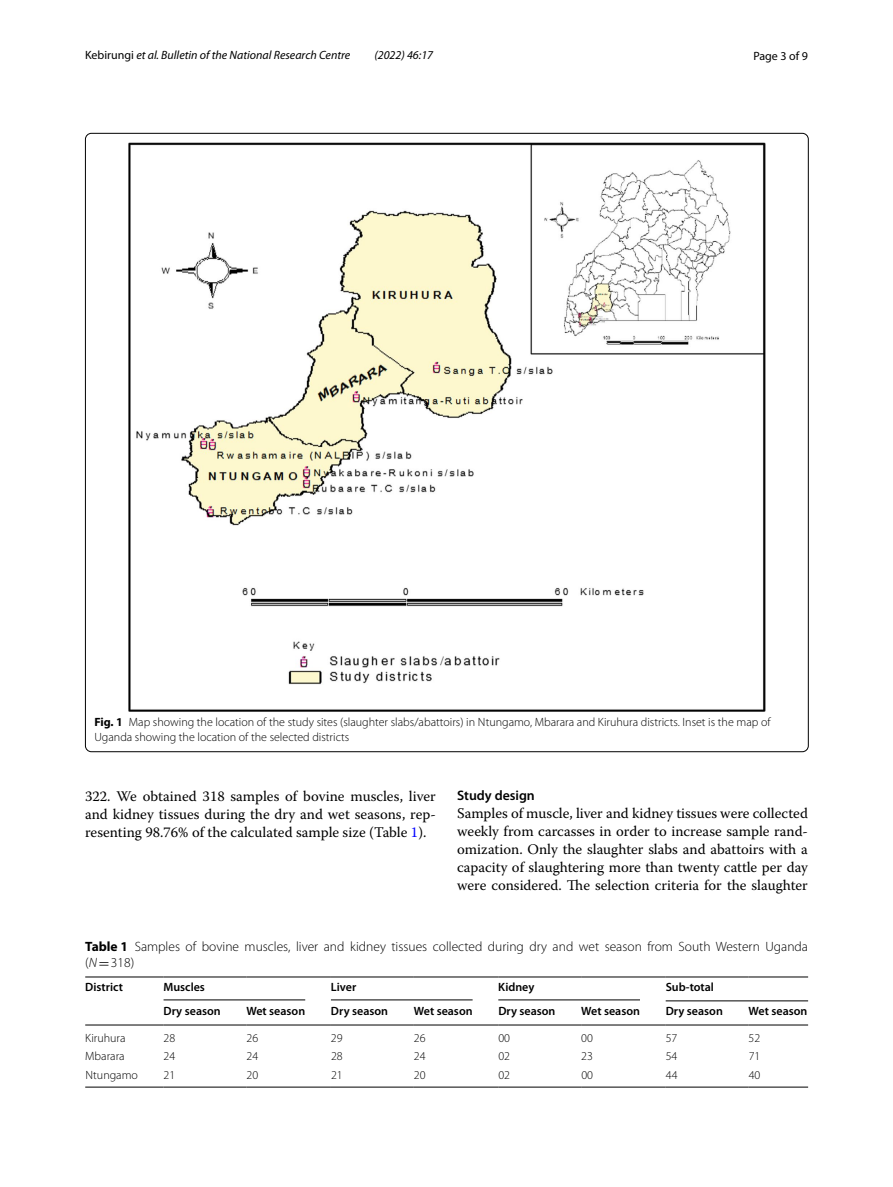
<style>
.page{position:relative;width:893px;height:1187px;background:#fff}
.page>*{position:absolute;margin:0;border:0;box-sizing:border-box;transform-origin:0 0}
.t1{font:14.7px/18px "Warnock Pro";color:#000;text-align:justify}
.t2{font:600 13.8px "Myriad Pro";color:#000}
.t3{font:300 13.5px/16.5px "Myriad Pro";color:#000}
.t4{font:300 12px/15px "Myriad Pro";color:#000}
.t5{font:600 12px "Myriad Pro";color:#000}
.t6{font:italic 12px "Myriad Pro";color:#000}
.t7{font:12px "Myriad Pro";color:#000}
.s1{font-style:normal}
.s2{font-weight:700}
.s3{color:#00f}
.s4{font-style:italic}
.s5{font-family:"MTSY";font-weight:400}
</style>
<div class="page">
<img style="left:129px;top:142px;width:636px;height:569px">
<hr style="left:85px;top:976px;width:79px;height:1px;background:#000">
<hr style="left:85px;top:1024px;width:79px;height:1px;background:#000">
<hr style="left:164px;top:976px;width:82px;height:1px;background:#000">
<hr style="left:246px;top:976px;width:85px;height:1px;background:#000">
<hr style="left:331px;top:976px;width:83px;height:1px;background:#000">
<hr style="left:414px;top:976px;width:84px;height:1px;background:#000">
<hr style="left:498px;top:976px;width:83px;height:1px;background:#000">
<hr style="left:581px;top:976px;width:85px;height:1px;background:#000">
<hr style="left:666px;top:976px;width:83px;height:1px;background:#000">
<hr style="left:749px;top:976px;width:59px;height:1px;background:#000">
<hr style="left:164px;top:1024px;width:82px;height:1px;background:#000">
<hr style="left:246px;top:1024px;width:85px;height:1px;background:#000">
<hr style="left:331px;top:1024px;width:83px;height:1px;background:#000">
<hr style="left:414px;top:1024px;width:84px;height:1px;background:#000">
<hr style="left:498px;top:1024px;width:83px;height:1px;background:#000">
<hr style="left:581px;top:1024px;width:85px;height:1px;background:#000">
<hr style="left:666px;top:1024px;width:83px;height:1px;background:#000">
<hr style="left:749px;top:1024px;width:59px;height:1px;background:#000">
<hr style="left:85px;top:1086px;width:79px;height:1px;background:#000">
<hr style="left:164px;top:1086px;width:82px;height:1px;background:#000">
<hr style="left:246px;top:1086px;width:85px;height:1px;background:#000">
<hr style="left:331px;top:1086px;width:83px;height:1px;background:#000">
<hr style="left:414px;top:1086px;width:84px;height:1px;background:#000">
<hr style="left:498px;top:1086px;width:83px;height:1px;background:#000">
<hr style="left:581px;top:1086px;width:85px;height:1px;background:#000">
<hr style="left:666px;top:1086px;width:83px;height:1px;background:#000">
<hr style="left:749px;top:1086px;width:59px;height:1px;background:#000">
<hr style="left:164px;top:999px;width:141px;height:1px;background:#000">
<hr style="left:331px;top:999px;width:142px;height:1px;background:#000">
<hr style="left:498px;top:999px;width:142px;height:1px;background:#000">
<hr style="left:666px;top:1000px;width:142px;height:1px;background:#000">
<p class="t6" style="left:85px;top:48px;width:267px"><span class="s1">Kebirungi</span> et al. Bulletin of the National Research Centre</p>
<p class="t6" style="left:374px;top:48px;width:60px">(2022) 46:17</p>
<p class="t7" style="left:753px;top:48px;width:56px">Page 3 of 9</p>
<p class="t4" style="left:94px;top:715px;width:678px"><span class="s2">Fig. 1</span> Map showing the location of the study sites (slaughter slabs/abattoirs) in Ntungamo, Mbarara and Kiruhura districts. Inset is the map of<br>Uganda showing the location of the selected districts</p>
<p class="t1" style="left:85px;top:786px;width:352px">322. We obtained 318 samples of bovine muscles, liver and kidney tissues during the dry and wet seasons, rep&shy;resenting 98.76% of the calculated sample size (Table <span class="s3">1</span>).</p>
<p class="t2" style="left:457px;top:786px;width:79px">Study design</p>
<p class="t1" style="left:457px;top:804px;width:352px">Samples of muscle, liver and kidney tissues were collected weekly from carcasses in order to increase sample rand&shy;omization. Only the slaughter slabs and abattoirs with a capacity of slaughtering more than twenty cattle per day were considered. The selection criteria for the slaughter</p>
<p class="t3" style="left:85px;top:937px;width:724px"><span class="s2">Table 1</span> Samples of bovine muscles, liver and kidney tissues collected during dry and wet season from South Western Uganda (<span class="s4">N</span><span class="s5">=</span>318)</p>
<p class="t5" style="left:85px;top:979px;width:39px">District</p>
<p class="t5" style="left:164px;top:979px;width:43px">Muscles</p>
<p class="t5" style="left:331px;top:979px;width:27px">Liver</p>
<p class="t5" style="left:498px;top:979px;width:38px">Kidney</p>
<p class="t5" style="left:666px;top:979px;width:50px">Sub-total</p>
<p class="t5" style="left:164px;top:1003px;width:59px">Dry season</p>
<p class="t5" style="left:246px;top:1003px;width:60px">Wet season</p>
<p class="t5" style="left:331px;top:1003px;width:59px">Dry season</p>
<p class="t5" style="left:414px;top:1003px;width:60px">Wet season</p>
<p class="t5" style="left:498px;top:1003px;width:59px">Dry season</p>
<p class="t5" style="left:581px;top:1003px;width:60px">Wet season</p>
<p class="t5" style="left:666px;top:1003px;width:59px">Dry season</p>
<p class="t5" style="left:749px;top:1003px;width:60px">Wet season</p>
<p class="t4" style="left:85px;top:1030px;width:42px">Kiruhura</p>
<p class="t4" style="left:164px;top:1030px;width:13px">28</p>
<p class="t4" style="left:246px;top:1030px;width:13px">26</p>
<p class="t4" style="left:331px;top:1030px;width:13px">29</p>
<p class="t4" style="left:414px;top:1030px;width:13px">26</p>
<p class="t4" style="left:498px;top:1030px;width:13px">00</p>
<p class="t4" style="left:581px;top:1030px;width:13px">00</p>
<p class="t4" style="left:666px;top:1030px;width:13px">57</p>
<p class="t4" style="left:749px;top:1030px;width:13px">52</p>
<p class="t4" style="left:85px;top:1048px;width:41px">Mbarara</p>
<p class="t4" style="left:164px;top:1048px;width:13px">24</p>
<p class="t4" style="left:246px;top:1048px;width:13px">24</p>
<p class="t4" style="left:331px;top:1048px;width:13px">28</p>
<p class="t4" style="left:414px;top:1048px;width:13px">24</p>
<p class="t4" style="left:498px;top:1048px;width:13px">02</p>
<p class="t4" style="left:581px;top:1048px;width:13px">23</p>
<p class="t4" style="left:666px;top:1048px;width:13px">54</p>
<p class="t4" style="left:749px;top:1048px;width:13px">71</p>
<p class="t4" style="left:85px;top:1067px;width:54px">Ntungamo</p>
<p class="t4" style="left:164px;top:1067px;width:13px">21</p>
<p class="t4" style="left:247px;top:1067px;width:13px">20</p>
<p class="t4" style="left:331px;top:1067px;width:13px">21</p>
<p class="t4" style="left:414px;top:1067px;width:13px">20</p>
<p class="t4" style="left:498px;top:1067px;width:13px">02</p>
<p class="t4" style="left:581px;top:1067px;width:13px">00</p>
<p class="t4" style="left:666px;top:1067px;width:13px">44</p>
<p class="t4" style="left:749px;top:1067px;width:13px">40</p>
</div>
